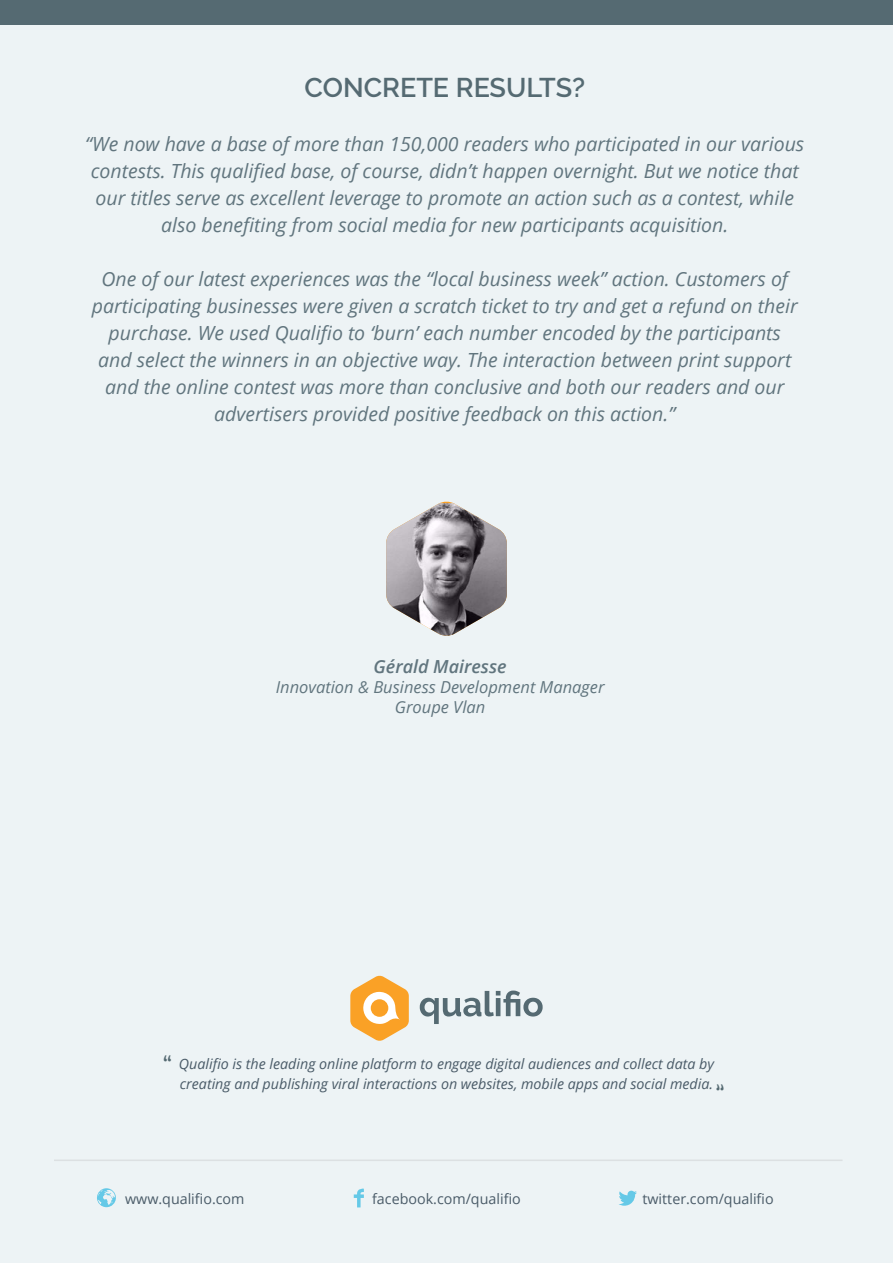
<style>
.page{position:relative;width:893px;height:1263px;background:#fff}
.page>*{position:absolute;margin:0;border:0;box-sizing:border-box;transform-origin:0 0}
.t1{font:600 27px "Raleway";color:#556a72}
.t2{font:italic 19.5px/27px "Open Sans";color:#61757e;text-align:center}
.t3{font:italic 600 18px "Open Sans";color:#61757e}
.t4{font:800 condensed 16.95px "Abadi";color:#556a72}
.t5{font:italic 16.5px/19.8px "Open Sans";color:#61757e;text-align:center}
.t6{font:italic 14.25px/20.9px "Open Sans";color:#4a5b68}
.t7{font:14.25px "Open Sans";color:#4a5b68}
</style>
<div class="page">
<div style="left:0;top:16px;width:893px;height:1247px;background:#edf3f5"></div>
<div style="left:0;top:0;width:893px;height:25px;background:#556a72"></div>
<svg style="left:420px;top:990px;width:123px;height:34px"></svg>
<svg style="left:350px;top:975px;width:59px;height:66px"></svg>
<div style="left:371px;top:999px;width:17px;height:18px;background:#faa126;border-radius:50%"></div>
<svg style="left:354px;top:1188px;width:10px;height:19px"></svg>
<svg style="left:97px;top:1188px;width:19px;height:19px"></svg>
<svg style="left:619px;top:1191px;width:18px;height:15px"></svg>
<hr style="left:54px;top:1159px;width:788px;height:2px;background:#dce0e2">
<img style="left:386px;top:503px;width:121px;height:133px">
<h1 class="t1" style="left:304px;top:72px;width:282px">CONCRETE RESULTS?</h1>
<p class="t2" style="left:85px;top:129px;width:720px">“We now have a base of more than 150,000 readers who participated in our various contests. This qualified base, of course, didn’t happen overnight. But we notice that our titles serve as excellent leverage to promote an action such as a contest, while also benefiting from social media for new participants acquisition.</p>
<p class="t2" style="left:92px;top:264px;width:707px">One of our latest experiences was the “local business week” action. Customers of participating businesses were given a scratch ticket to try and get a refund on their purchase. We used Qualifio to ‘burn’ each number encoded by the participants and select the winners in an objective way. The interaction between print support and the online contest was more than conclusive and both our readers and our advertisers provided positive feedback on this action.”</p>
<p class="t3" style="left:374px;top:654px;width:134px">Gérald Mairesse</p>
<p class="t5" style="left:276px;top:677px;width:330px">Innovation &amp; Business Development Manager<br>Groupe Vlan</p>
<p class="t4" style="left:163px;top:1051px;width:11px">“</p>
<p class="t6" style="left:179px;top:1052px;width:537px">Qualifio is the leading online platform to engage digital audiences and collect data by creating and publishing viral interactions on websites, mobile apps and social media.</p>
<p class="t7" style="left:125px;top:1189px;width:121px">www.qualifio.com</p>
<p class="t7" style="left:372px;top:1189px;width:150px">facebook.com/qualifio</p>
<p class="t7" style="left:642px;top:1189px;width:133px">twitter.com/qualifio</p>
</div>
